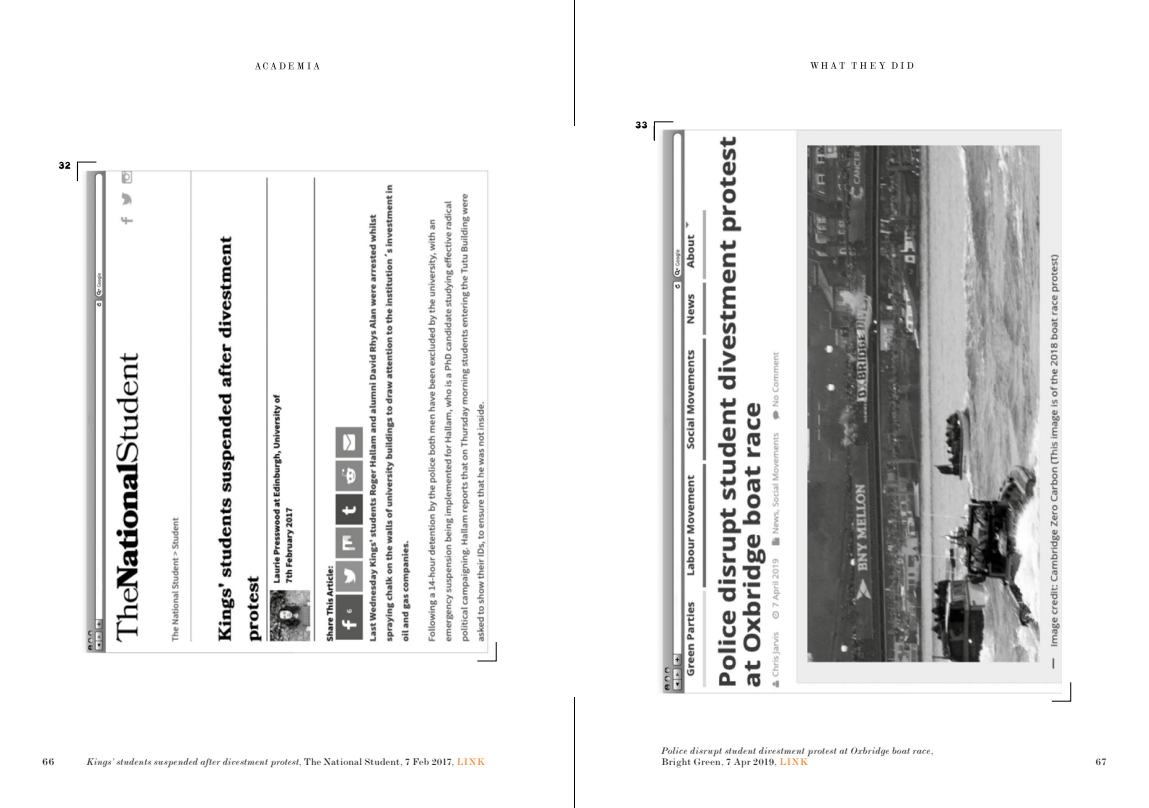
<style>
.page{position:relative;width:1149px;height:808px;background:#fff}
.page>*{position:absolute;margin:0;border:0;box-sizing:border-box;transform-origin:0 0}
.t1{font:expanded 10.5px "Modern";color:#000}
.t2{font:expanded 10.05px "Modern";color:#000}
.t3{font:italic expanded 9.75px "Modern";letter-spacing:.03em;color:#000}
.t4{font:expanded 9.75px "Modern";letter-spacing:.035em;color:#000}
.s1{font-style:normal}
.s2{font-style:normal;color:#ff6d00}
.s3{color:#ff6d00}
</style>
<div class="page">
<hr style="left:574px;top:0;width:1px;height:808px;background:#000">
<img style="left:58px;top:165px;width:431px;height:489px">
<img style="left:574px;top:126px;width:487px;height:570px">
<svg style="left:77px;top:162px;width:20px;height:20px"></svg>
<svg style="left:476px;top:641px;width:20px;height:20px"></svg>
<svg style="left:653px;top:121px;width:20px;height:20px"></svg>
<svg style="left:1050px;top:682px;width:20px;height:20px"></svg>
<svg style="left:59px;top:162px;width:11px;height:7px"></svg>
<svg style="left:635px;top:122px;width:11px;height:6px"></svg>
<svg style="left:891px;top:62px;width:22px;height:7px"></svg>
<svg style="left:810px;top:62px;width:34px;height:7px"></svg>
<svg style="left:851px;top:62px;width:34px;height:7px"></svg>
<svg style="left:255px;top:62px;width:64px;height:7px"></svg>
<p class="t3" style="left:661px;top:745px;width:273px">Police disrupt student divestment protest at Oxbridge boat race<span class="s1">,</span></p>
<p class="t1" style="left:43px;top:755px;width:13px">66</p>
<p class="t2" style="left:1095px;top:756px;width:12px">67</p>
<p class="t3" style="left:87px;top:756px;width:400px">Kings’ students suspended after divestment protest<span class="s1">, The National Student, 7 Feb 2017,</span> <span class="s2">LINK</span></p>
<p class="t4" style="left:661px;top:756px;width:148px">Bright Green, 7 Apr 2019, <span class="s3">LINK</span></p>
</div>
